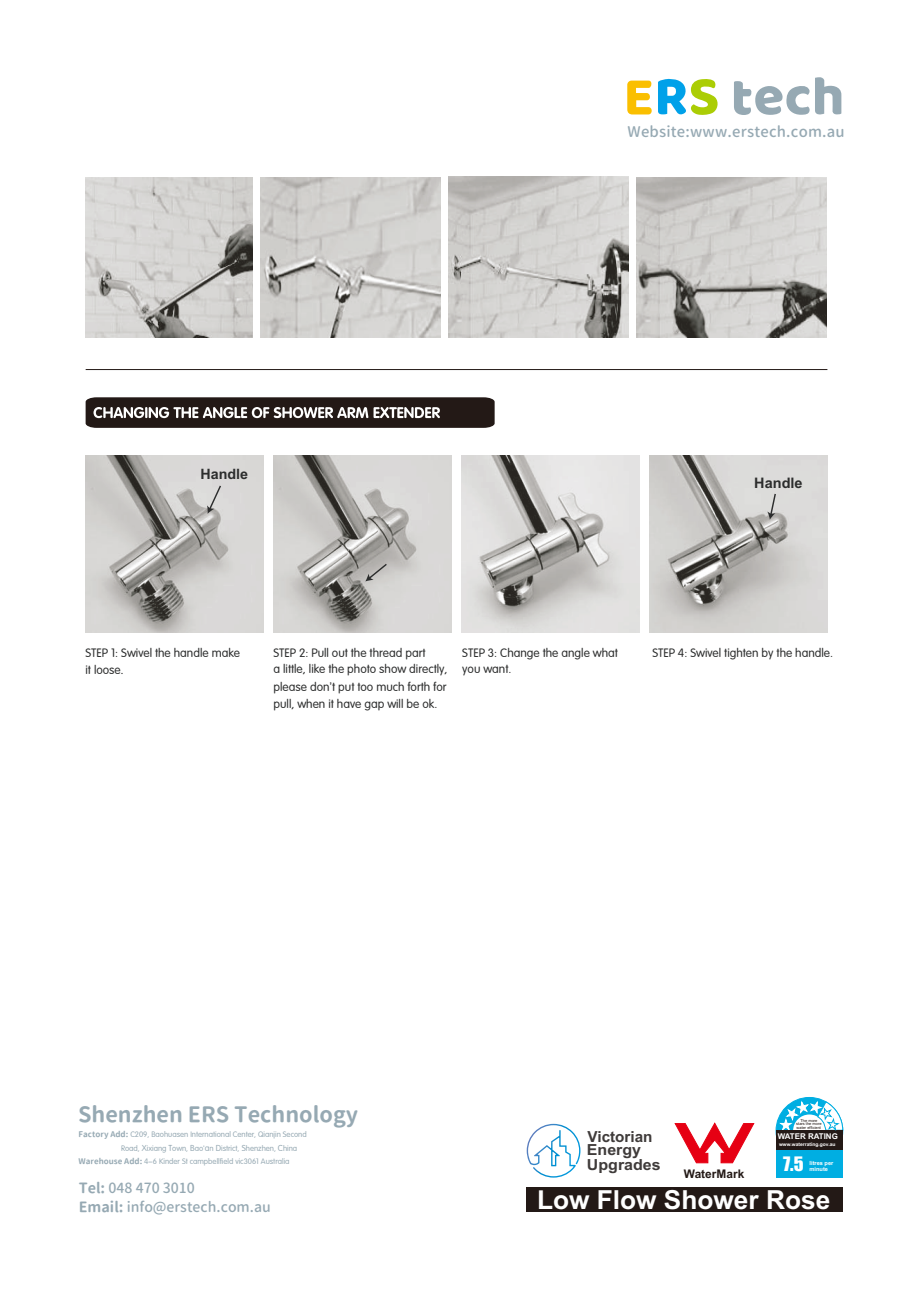
<style>
.page{position:relative;width:920px;height:1290px;background:#fff}
.page>*{position:absolute;margin:0;border:0;box-sizing:border-box;transform-origin:0 0}
.t1{font:700 26.25px "Arial";color:#fff}
.t2{font:700 21.15px "Gen Jyuu Gothic";color:#96a9b3}
.t3{font:18.45px "Impact";color:#fff}
.t4{font:700 17.1px/15.9px "Arial";color:#3f3b3a}
.t5{font:700 17.1px "Arial";color:#3f3b3a;scale:1.05 1}
.t6{font:700 15.3px/12.9px "Arial";color:#3f3b3a}
.t7{font:700 15.3px "Arial";color:#3f3b3a;scale:1.05 1}
.t8{font:500 14.85px "Gen Jyuu Gothic";letter-spacing:.015em;color:#96a9b3}
.t9{font:700 14.55px "Arial";color:#2c2d2d}
.t10{font:700 14.25px "Arial";color:#2c2d2d}
.t11{font:500 14.1px/19px "Gen Jyuu Gothic";color:#96a9b3}
.t12{font:12px/16.8px "J Zun Yuan";color:#2c2d2d}
.t13{font:700 11.85px "Arial";color:#231916}
.t14{font:700 7.95px "Arial";color:#fff}
.t15{font:7.8px "J Zun Yuan";color:#96a9b3}
.t16{font:700 5.7px/6.3px "Arial";color:#fff}
.t17{font:700 4.95px "Arial";color:#fff}
.t18{font:3.9px/3.8px "Arial";color:#231916;text-align:center}
.s1{font-family:"Malgun Gothic"}
.s2{font-family:"Arial"}
.s3{font-family:"Gen Jyuu Gothic";font-weight:700}
.s4{font-size:8.55px}
.s5{font-weight:700}
</style>
<div class="page">
<img style="left:86px;top:177px;width:166px;height:161px">
<img style="left:261px;top:177px;width:179px;height:161px">
<img style="left:449px;top:177px;width:180px;height:161px">
<img style="left:637px;top:177px;width:190px;height:161px">
<hr style="left:86px;top:369px;width:741px;height:1px;background:#231916">
<svg style="left:86px;top:397px;width:409px;height:31px;background:#483f3d"></svg>
<img style="left:462px;top:455px;width:177px;height:177px">
<img style="left:650px;top:455px;width:177px;height:177px">
<svg style="left:767px;top:494px;width:9px;height:26px"></svg>
<img style="left:274px;top:455px;width:177px;height:177px">
<svg style="left:365px;top:564px;width:22px;height:17px"></svg>
<img style="left:86px;top:455px;width:177px;height:177px">
<svg style="left:207px;top:486px;width:14px;height:28px"></svg>
<svg style="left:627px;top:78px;width:91px;height:37px"></svg>
<svg style="left:734px;top:77px;width:107px;height:38px"></svg>
<svg style="left:527px;top:1124px;width:53px;height:53px"></svg>
<svg style="left:674px;top:1122px;width:81px;height:42px"></svg>
<div style="left:776px;top:1131px;width:67px;height:47px;background:#00aee2"></div>
<div style="left:776px;top:1097px;width:67px;height:67px;background:#00aee2;border:1px solid #00aee2;border-radius:50%"></div>
<div style="left:776px;top:1130px;width:67px;height:19px;background:#231916"></div>
<svg style="left:778px;top:1099px;width:65px;height:32px"></svg>
<div style="left:526px;top:1187px;width:317px;height:25px;background:#231916"></div>
<p class="t8" style="left:628px;top:124px;width:219px">Website:www.erstech.com.au</p>
<p class="t10" style="left:201px;top:469px;width:49px">Handle</p>
<p class="t9" style="left:754px;top:477px;width:50px">Handle</p>
<p class="t12" style="left:85px;top:645px;width:156px">STEP 1: Swivel the handle make it loose<span class="s1">.</span></p>
<p class="t12" style="left:273px;top:645px;width:176px">STEP 2: Pull out the thread part<br>a little, like the photo show directly, please don<span class="s2">’</span>t put too much forth for pull, when it have gap will be ok.</p>
<p class="t12" style="left:462px;top:645px;width:157px;line-height:16.2px">STEP 3: Change the angle what you want.</p>
<p class="t12" style="left:652px;top:645px;width:182px">STEP 4: Swivel tighten by the handle.</p>
<h2 class="t2" style="left:78px;top:1104px;width:282px">Shenzhen ERS Technology</h2>
<p class="t15" style="left:79px;top:1130px;width:230px"><span class="s3">Factory Add:</span> C209, Baohuasen International Center, Qianjin Second</p>
<p class="t15" style="left:121px;top:1144px;width:178px">Road, <span class="s4">X</span>ixiang <span class="s4">T</span>own, <span class="s4">B</span>ao'<span class="s4">a</span>n <span class="s4">D</span>istrict, <span class="s4">S</span>henzhen, <span class="s4">C</span>hina</p>
<p class="t15" style="left:79px;top:1157px;width:213px"><span class="s3">Warehouse Add:</span> 4-6 Kinder St campbellfield vic3061 Australia</p>
<p class="t11" style="left:79px;top:1178px;width:194px"><span class="s5">Tel:</span> 048 470 3010<br><span class="s5">Email:</span> info@erstech.com.au</p>
<h3 class="t4" style="left:588px;top:1125px;width:75px">Victorian<br>Energy</h3>
<h3 class="t5" style="left:588px;top:1160px;width:80px">Upgrades</h3>
<p class="t6" style="left:587px;top:1132px;width:67px">Victorian<br>Energy</p>
<p class="t7" style="left:587px;top:1159px;width:72px">Upgrades</p>
<p class="t13" style="left:684px;top:1169px;width:62px">WaterMark</p>
<p class="t18" style="left:796px;top:1119px;width:27px">The more stars the more water efficient</p>
<p class="t14" style="left:778px;top:1133px;width:62px">WATER RATING</p>
<p class="t17" style="left:779px;top:1142px;width:58px">www.waterrating.gov.au</p>
<h3 class="t3" style="left:783px;top:1157px;width:22px">7.5</h3>
<p class="t16" style="left:809px;top:1160px;width:25px">litres per minute</p>
<h1 class="t1" style="left:537px;top:1190px;width:295px">Low Flow Shower Rose</h1>
</div>
